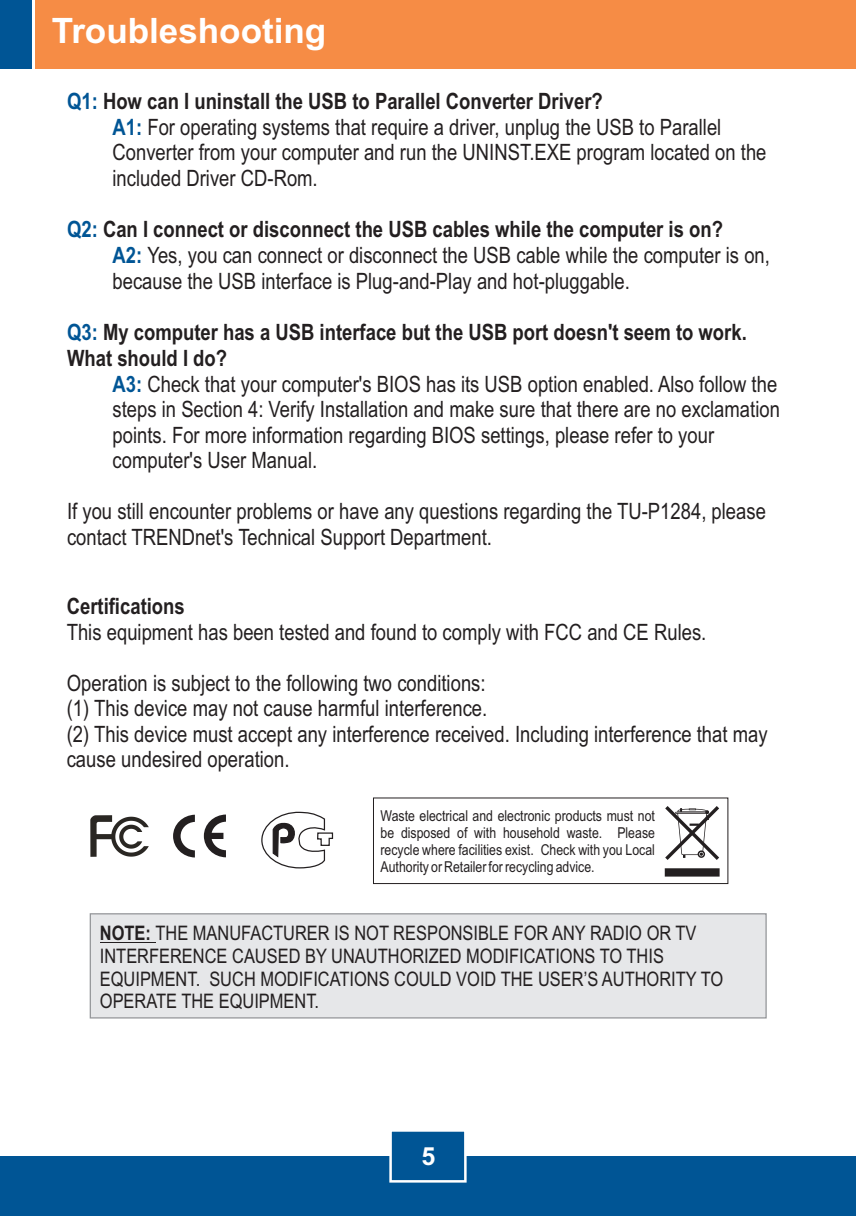
<style>
.page{position:relative;width:856px;height:1216px;background:#fff}
.page>*{position:absolute;margin:0;border:0;box-sizing:border-box;transform-origin:0 0}
.t1{font:700 35px "Arial";color:#fff}
.t2{font:700 25px "Arial";color:#fff}
.t3{font:22.5px/25.5px "Arial Narrow";color:#231f20}
.t4{font:700 22.5px "Arial Narrow";color:#231f20}
.t5{font:20px/22.8px "Arial Narrow";color:#231f20}
.t6{font:15px/17px "Arial Narrow";color:#231f20;text-align:justify}
.s1{font-weight:700;color:#005595}
.s2{font-weight:700}
.s3{color:#005595}
</style>
<div class="page">
<div style="left:0;top:1155px;width:855px;height:60px;background:#005595"></div>
<div style="left:35px;top:0;width:820px;height:68px;background:#f68c45"></div>
<div style="left:0;top:0;width:32px;height:68px;background:#005595"></div>
<svg style="left:90px;top:815px;width:59px;height:41px"></svg>
<svg style="left:173px;top:814px;width:22px;height:43px"></svg>
<svg style="left:204px;top:814px;width:22px;height:43px"></svg>
<div style="left:89px;top:913px;width:677px;height:105px;background:#e6e7e9"></div>
<hr style="left:100px;top:942px;width:55px;height:1px;background:#231f20">
<svg style="left:388px;top:1131px;width:79px;height:52px"></svg>
<svg style="left:261px;top:811px;width:72px;height:57px"></svg>
<svg style="left:664px;top:805px;width:54px;height:54px"></svg>
<svg style="left:674px;top:807px;width:34px;height:50px"></svg>
<div style="left:664px;top:868px;width:55px;height:8px;background:#231f20"></div>
<h1 class="t1" style="left:52px;top:18px;width:276px">Troubleshooting</h1>
<p class="t3" style="left:112px;top:90px;width:610px;text-indent:-45px"><span class="s1">Q1:</span> <span class="s2">How can I uninstall the USB to Parallel Converter Driver?<br></span><span class="s1">A1:</span> For operating systems that require a driver, unplug the USB to Parallel</p>
<p class="t3" style="left:112px;top:142px;width:655px">Converter from your computer and run the UNINST.EXE program located on the included Driver CD-Rom.</p>
<p class="t3" style="left:112px;top:219px;width:658px;text-indent:-45px"><span class="s1">Q2:</span> <span class="s2">Can I connect or disconnect the USB cables while the computer is on?<br></span><span class="s1">A2:</span> Yes, you can connect or disconnect the USB cable while the computer is on,</p>
<p class="t3" style="left:112px;top:270px;width:518px">because the USB interface is Plug-and-Play and hot-pluggable.</p>
<p class="t4" style="left:67px;top:324px;width:681px"><span class="s3">Q3:</span> My computer has a USB interface but the USB port doesn't seem to work.</p>
<p class="t3" style="left:112px;top:373px;width:666px"><span class="s1">A3:</span> Check that your computer's BIOS has its USB option enabled. Also follow the</p>
<p class="t4" style="left:67px;top:349px;width:161px">What should I do?</p>
<p class="t3" style="left:112px;top:398px;width:668px">steps in Section 4: Verify Installation and make sure that there are no exclamation points. For more information regarding BIOS settings, please refer to your computer's User Manual.</p>
<p class="t3" style="left:67px;top:500px;width:700px">If you still encounter problems or have any questions regarding the TU-P1284, please contact TRENDnet's Technical Support Department.</p>
<p class="t4" style="left:67px;top:598px;width:119px">Certifications</p>
<p class="t3" style="left:67px;top:621px;width:640px">This equipment has been tested and found to comply with FCC and CE Rules.</p>
<p class="t3" style="left:67px;top:672px;width:702px">Operation is subject to the following two conditions:<br>(1) This device may not cause harmful interference.<br>(2) This device must accept any interference received. Including interference that may cause undesired operation.</p>
<p class="t6" style="left:380px;top:808px;width:276px">Waste electrical and electronic products must not be disposed of with household waste. Please recycle where facilities exist. Check with you Local Authority or Retailer for recycling advice.</p>
<p class="t5" style="left:100px;top:923px;width:624px"><span class="s2">NOTE:</span> THE MANUFACTURER IS NOT RESPONSIBLE FOR ANY RADIO OR TV INTERFERENCE CAUSED BY UNAUTHORIZED MODIFICATIONS TO THIS EQUIPMENT. SUCH MODIFICATIONS COULD VOID THE USER’S AUTHORITY TO OPERATE THE EQUIPMENT.</p>
<p class="t2" style="left:421px;top:1145px;width:15px">5</p>
</div>
